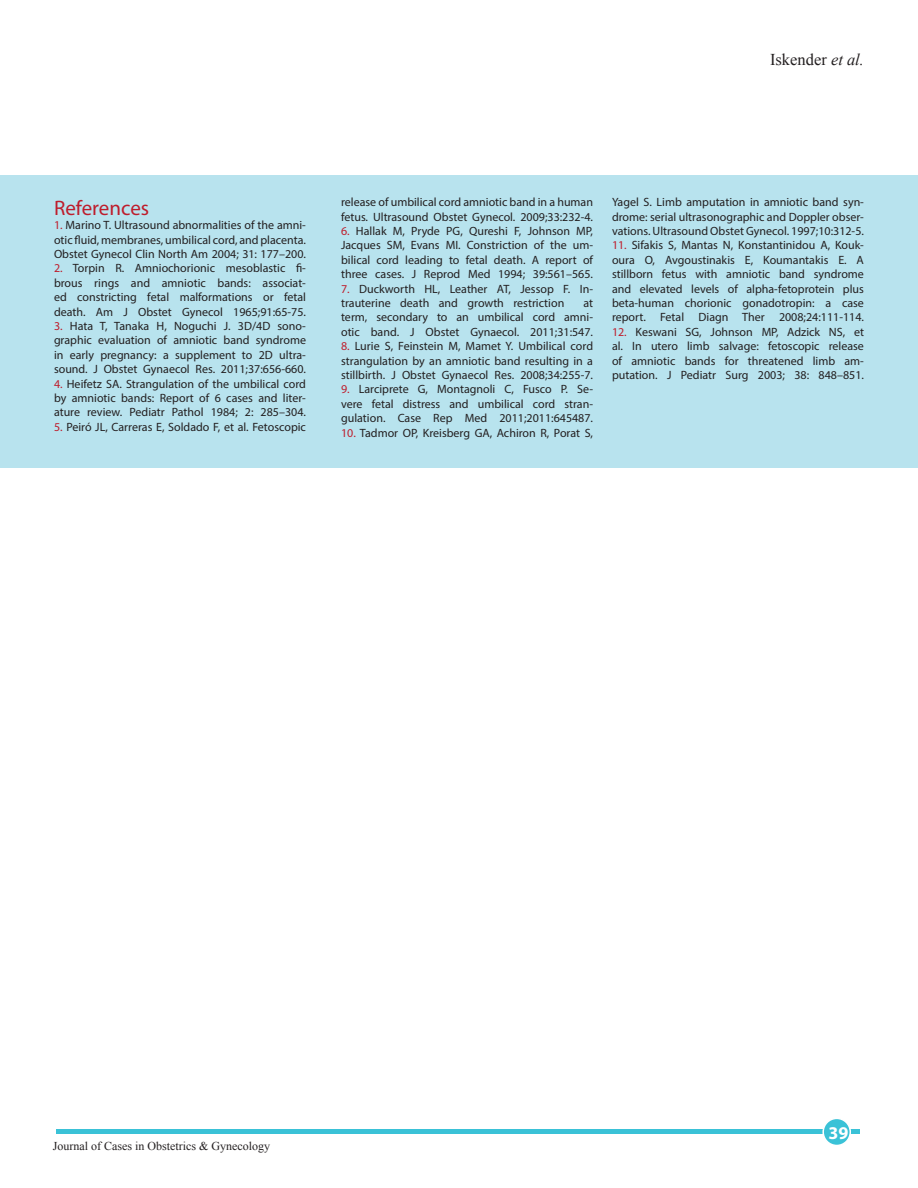
<style>
.page{position:relative;width:918px;height:1188px;background:#fff}
.page>*{position:absolute;margin:0;border:0;box-sizing:border-box;transform-origin:0 0}
.t1{font:21px "Myriad Pro";color:#be1d2c}
.t2{font:700 18px "Myriad Pro";color:#fff}
.t3{font:16.5px "Times New Roman";color:#231f20}
.t4{font:12px/14.4px "Myriad Pro";color:#231f20;text-align:justify}
.t5{font:12px "Times New Roman";color:#231f20}
.s1{font-style:italic}
.s2{color:#be1d2c}
</style>
<div class="page">
<div style="left:0;top:176px;width:918px;height:292px;background:#b8e3ee"></div>
<hr style="left:56px;top:1130px;width:804px;height:4px;background:#3ac2d7">
<div style="left:823px;top:1118px;width:27px;height:27px;background:#3ac2d7;border-radius:50%"></div>
<div style="left:822px;top:1118px;width:29px;height:28px;border:2px solid #fff;border-radius:50%"></div>
<p class="t3" style="left:770px;top:49px;width:95px">Iskender <span class="s1">et al.</span></p>
<p class="t1" style="left:54px;top:195px;width:97px">References</p>
<p class="t4" style="left:54px;top:218px;width:254px"><span class="s2">1.</span> Marino T. Ultrasound abnormalities of the amni&shy;otic fluid, membranes, umbilical cord, and placenta.<br>Obstet Gynecol Clin North Am 2004; 31: 177–200.</p>
<p class="t4" style="left:54px;top:261px;width:254px"><span class="s2">2.</span> Torpin R. Amniochorionic mesoblastic fi&shy;brous rings and amniotic bands: associat&shy;ed constricting fetal malformations or fetal death. Am J Obstet Gynecol 1965;91:65-75.</p>
<p class="t4" style="left:54px;top:319px;width:254px"><span class="s2">3.</span> Hata T, Tanaka H, Noguchi J. 3D/4D sono&shy;graphic evaluation of amniotic band syndrome in early pregnancy: a supplement to 2D ultra&shy;sound. J Obstet Gynaecol Res. 2011;37:656-660.</p>
<p class="t4" style="left:54px;top:376px;width:254px"><span class="s2">4.</span> Heifetz SA. Strangulation of the umbilical cord by amniotic bands: Report of 6 cases and liter&shy;ature review. Pediatr Pathol 1984; 2: 285–304.</p>
<p class="t4" style="left:54px;top:419px;width:254px"><span class="s2">5.</span> Peiró JL, Carreras E, Soldado F, et al. Fetoscopic</p>
<p class="t4" style="left:341px;top:195px;width:254px">release of umbilical cord amniotic band in a human fetus. Ultrasound Obstet Gynecol. 2009;33:232-4.</p>
<p class="t4" style="left:341px;top:223px;width:254px"><span class="s2">6.</span> Hallak M, Pryde PG, Qureshi F, Johnson MP, Jacques SM, Evans MI. Constriction of the um&shy;bilical cord leading to fetal death. A report of three cases. J Reprod Med 1994; 39:561–565.</p>
<p class="t4" style="left:341px;top:281px;width:254px"><span class="s2">7.</span> Duckworth HL, Leather AT, Jessop F. In&shy;trauterine death and growth restriction</p>
<p class="t4" style="left:341px;top:295px;width:254px;text-indent:242px">at term, secondary to an umbilical cord amni&shy;otic band. J Obstet Gynaecol. 2011;31:547.</p>
<p class="t4" style="left:341px;top:339px;width:254px"><span class="s2">8.</span> Lurie S, Feinstein M, Mamet Y. Umbilical cord strangulation by an amniotic band resulting in a stillbirth. J Obstet Gynaecol Res. 2008;34:255-7.</p>
<p class="t4" style="left:341px;top:382px;width:254px"><span class="s2">9.</span> Larciprete G, Montagnoli C, Fusco P. Se&shy;vere fetal distress and umbilical cord stran&shy;gulation. Case Rep Med 2011;2011:645487.</p>
<p class="t4" style="left:341px;top:425px;width:254px"><span class="s2">10.</span> Tadmor OP, Kreisberg GA, Achiron R, Porat S,</p>
<p class="t4" style="left:612px;top:195px;width:254px">Yagel S. Limb amputation in amniotic band syn&shy;drome: serial ultrasonographic and Doppler obser&shy;vations. Ultrasound Obstet Gynecol. 1997;10:312-5.</p>
<p class="t4" style="left:612px;top:238px;width:254px"><span class="s2">11.</span> Sifakis S, Mantas N, Konstantinidou A, Kouk&shy;oura O, Avgoustinakis E, Koumantakis E. A stillborn fetus with amniotic band syndrome and elevated levels of alpha-fetoprotein plus beta-human chorionic gonadotropin: a case report. Fetal Diagn Ther 2008;24:111-114.</p>
<p class="t4" style="left:612px;top:324px;width:254px"><span class="s2">12.</span> Keswani SG, Johnson MP, Adzick NS, et al. In utero limb salvage: fetoscopic release of amniotic bands for threatened limb am&shy;putation. J Pediatr Surg 2003; 38: 848–851.</p>
<p class="t5" style="left:53px;top:1138px;width:219px">Journal of Cases in Obstetrics &amp; Gynecology</p>
<p class="t2" style="left:828px;top:1121px;width:21px">39</p>
</div>
